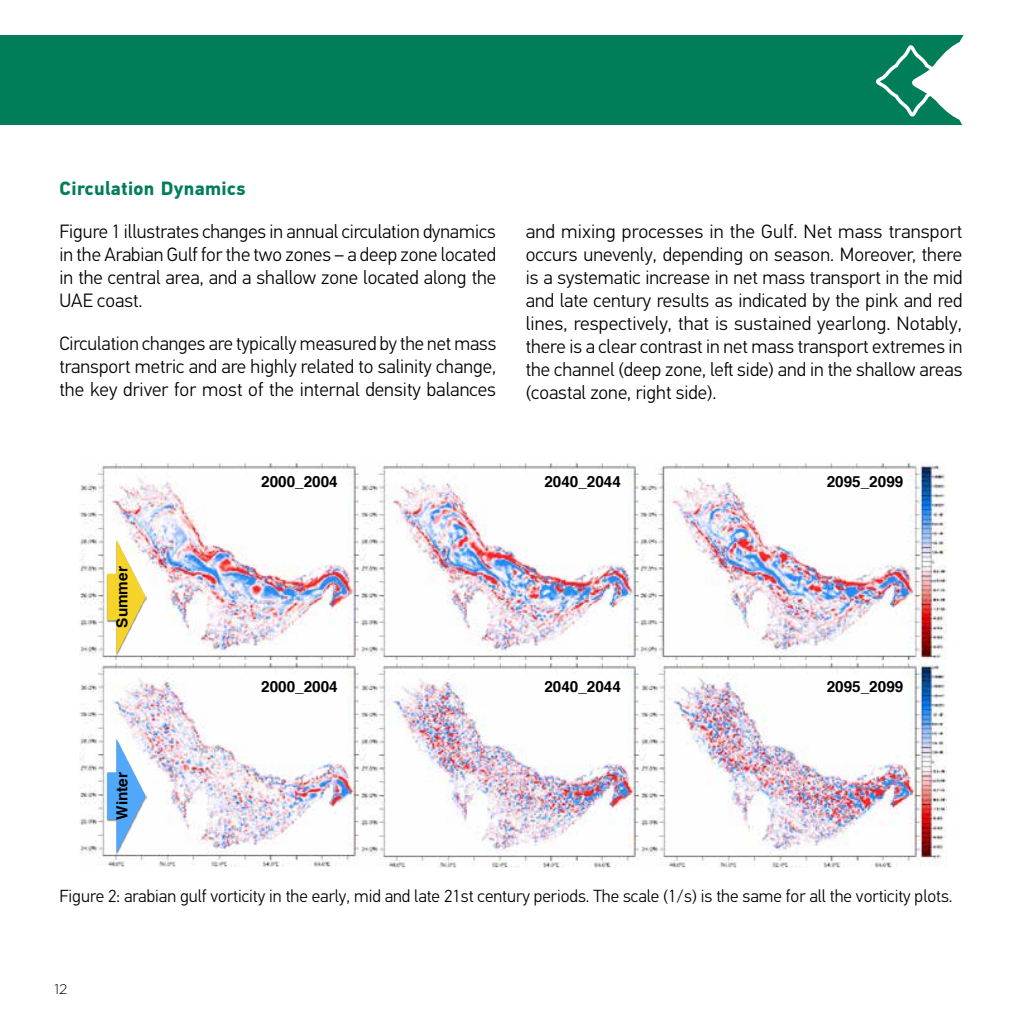
<style>
.page{position:relative;width:1022px;height:1022px;background:#fff}
.page>*{position:absolute;margin:0;border:0;box-sizing:border-box;transform-origin:0 0}
.t1{font:300 19.25px/23.1px "PF Din Text Universal";color:#000;text-align:justify}
.t2{font:700 19.25px "PF Din Text Universal";letter-spacing:.02em;color:#007d59}
.t3{font:300 17.5px "PF Din Text Universal";color:#000}
.t4{font:700 15.22px "Helvetica";color:#000}
.t5{font:300 14px "Gotham HTF";color:#000}
</style>
<div class="page">
<img style="left:80px;top:462px;width:280px;height:198px">
<img style="left:360px;top:463px;width:280px;height:197px">
<img style="left:640px;top:462px;width:306px;height:198px">
<img style="left:80px;top:662px;width:280px;height:205px">
<img style="left:360px;top:663px;width:280px;height:204px">
<img style="left:640px;top:662px;width:306px;height:205px">
<img style="left:106px;top:539px;width:41px;height:117px">
<svg style="left:107px;top:540px;width:39px;height:114px"></svg>
<img style="left:106px;top:738px;width:41px;height:117px">
<svg style="left:107px;top:739px;width:39px;height:114px"></svg>
<div style="left:0;top:35px;width:973px;height:90px;background:#007d59"></div>
<svg style="left:876px;top:35px;width:97px;height:90px"></svg>
<p class="t2" style="left:60px;top:176px;width:187px">Circulation Dynamics</p>
<p class="t1" style="left:60px;top:221px;width:438px">Figure 1 illustrates changes in annual circulation dynamics in the Arabian Gulf for the two zones – a deep zone located in the central area, and a shallow zone located along the UAE coast.</p>
<p class="t1" style="left:60px;top:333px;width:438px">Circulation changes are typically measured by the net mass transport metric and are highly related to salinity change, the key driver for most of the internal density balances</p>
<p class="t1" style="left:526px;top:221px;width:438px">and mixing processes in the Gulf. Net mass transport occurs unevenly, depending on season. Moreover, there is a systematic increase in net mass transport in the mid and late century results as indicated by the pink and red lines, respectively, that is sustained yearlong. Notably, there is a clear contrast in net mass transport extremes in the channel (deep zone, left side) and in the shallow areas (coastal zone, right side).</p>
<p class="t4" style="left:110px;top:628px;width:63px;rotate:-90deg">Summer</p>
<p class="t4" style="left:110px;top:820px;width:49px;rotate:-90deg">Winter</p>
<p class="t4" style="left:261px;top:469px;width:78px">2000_2004</p>
<p class="t4" style="left:544px;top:469px;width:78px">2040_2044</p>
<p class="t4" style="left:827px;top:469px;width:78px">2095_2099</p>
<p class="t4" style="left:261px;top:674px;width:78px">2000_2004</p>
<p class="t4" style="left:544px;top:674px;width:78px">2040_2044</p>
<p class="t4" style="left:827px;top:674px;width:78px">2095_2099</p>
<p class="t3" style="left:60px;top:885px;width:894px">Figure 2: arabian gulf vorticity in the early, mid and late 21st century periods. The scale (1/s) is the same for all the vorticity plots.</p>
<p class="t5" style="left:54px;top:981px;width:14px">12</p>
</div>
